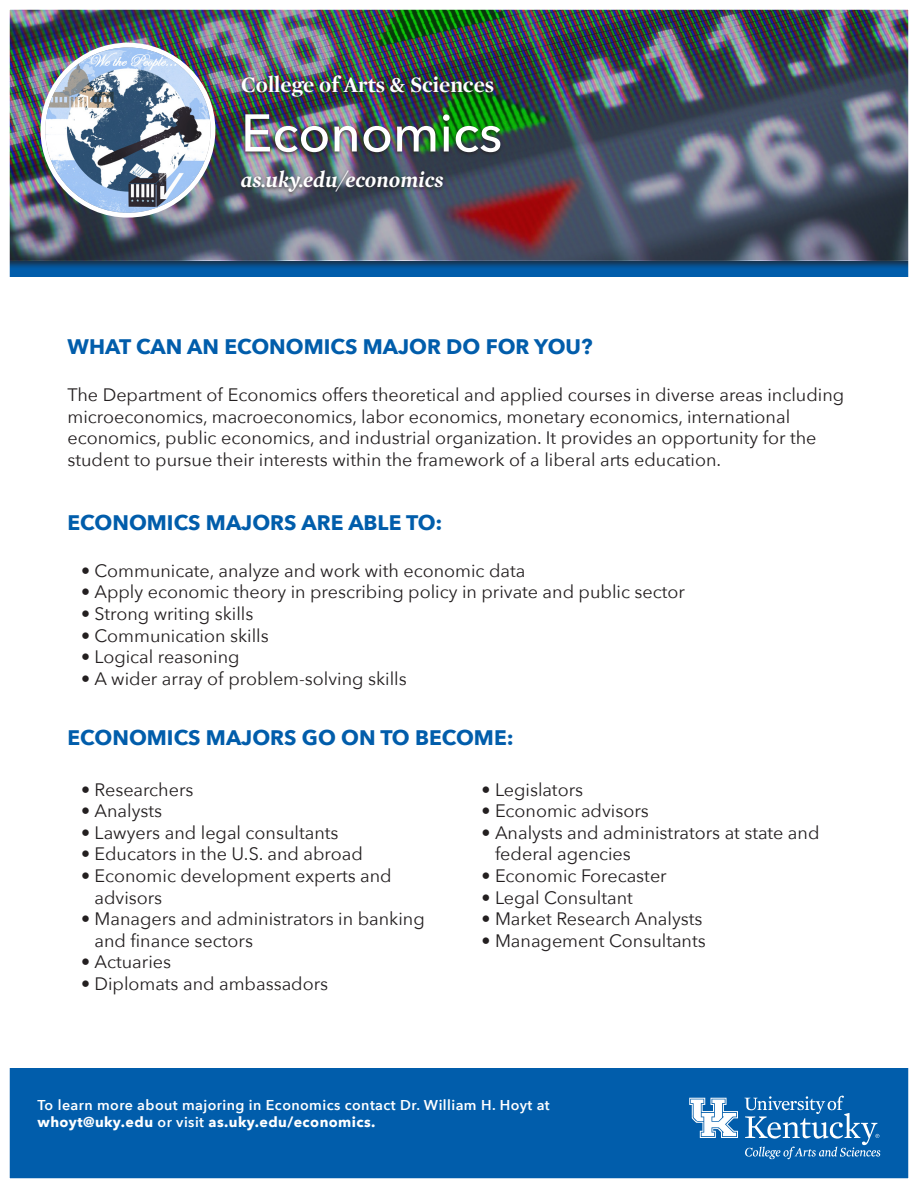
<style>
.page{position:relative;width:918px;height:1188px;background:#fff}
.page>*{position:absolute;margin:0;border:0;box-sizing:border-box;transform-origin:0 0}
.t1{font:500 52.5px "Avenir Next";color:#fff}
.t2{font:700 22.5px "Mercury Display";color:#fff}
.t3{font:italic 700 22.5px "Mercury Display";color:#fff}
.t4{font:700 21px "Avenir Next";color:#015dab}
.t5{font:18px/21.6px "Avenir Next";color:#231f20}
.t6{font:600 14.25px/17.1px "Avenir Next";letter-spacing:.03em;color:#fff}
.s1{font-weight:700}
</style>
<div class="page">
<img style="left:9px;top:9px;width:900px;height:1170px">
<p class="t2" style="left:241px;top:68px;width:255px">College of Arts &amp; Sciences</p>
<p class="t1" style="left:241px;top:89px;width:263px">Economics</p>
<p class="t3" style="left:241px;top:163px;width:204px">as.uky.edu/economics</p>
<p class="t4" style="left:68px;top:329px;width:527px">WHAT CAN AN ECONOMICS MAJOR DO FOR YOU?</p>
<p class="t5" style="left:68px;top:383px;width:778px">The Department of Economics offers theoretical and applied courses in diverse areas including microeconomics, macroeconomics, labor economics, monetary economics, international economics, public economics, and industrial organization. It provides an opportunity for the student to pursue their interests within the framework of a liberal arts education.</p>
<p class="t4" style="left:68px;top:504px;width:377px">ECONOMICS MAJORS ARE ABLE TO:</p>
<p class="t5" style="left:81px;top:559px;width:446px">• Communicate, analyze and work with economic data</p>
<p class="t5" style="left:81px;top:581px;width:606px">• Apply economic theory in prescribing policy in private and public sector</p>
<p class="t5" style="left:81px;top:602px;width:174px">• Strong writing skills</p>
<p class="t5" style="left:81px;top:624px;width:189px">• Communication skills</p>
<p class="t5" style="left:81px;top:645px;width:160px">• Logical reasoning</p>
<p class="t5" style="left:81px;top:667px;width:327px">• A wider array of problem-solving skills</p>
<p class="t4" style="left:68px;top:720px;width:448px">ECONOMICS MAJORS GO ON TO BECOME:</p>
<p class="t5" style="left:81px;top:778px;width:114px">• Researchers</p>
<p class="t5" style="left:81px;top:799px;width:83px">• Analysts</p>
<p class="t5" style="left:81px;top:821px;width:259px">• Lawyers and legal consultants</p>
<p class="t5" style="left:81px;top:843px;width:283px">• Educators in the U.S. and abroad</p>
<p class="t5" style="left:94px;top:864px;width:299px;text-indent:-14px">• Economic development experts and advisors</p>
<p class="t5" style="left:94px;top:907px;width:332px;text-indent:-14px">• Managers and administrators in banking and finance sectors</p>
<p class="t5" style="left:81px;top:951px;width:92px">• Actuaries</p>
<p class="t5" style="left:81px;top:972px;width:249px">• Diplomats and ambassadors</p>
<p class="t5" style="left:482px;top:778px;width:103px">• Legislators</p>
<p class="t5" style="left:482px;top:799px;width:169px">• Economic advisors</p>
<p class="t5" style="left:495px;top:821px;width:326px;text-indent:-14px">• Analysts and administrators at state and federal agencies</p>
<p class="t5" style="left:482px;top:864px;width:187px">• Economic Forecaster</p>
<p class="t5" style="left:482px;top:886px;width:153px">• Legal Consultant</p>
<p class="t5" style="left:482px;top:907px;width:223px">• Market Research Analysts</p>
<p class="t5" style="left:482px;top:929px;width:226px">• Management Consultants</p>
<p class="t6" style="left:38px;top:1096px;width:514px">To learn more about majoring in Economics contact Dr. William H. Hoyt at <span class="s1">whoyt@uky.edu</span> or visit <span class="s1">as.uky.edu/economics.</span></p>
</div>
